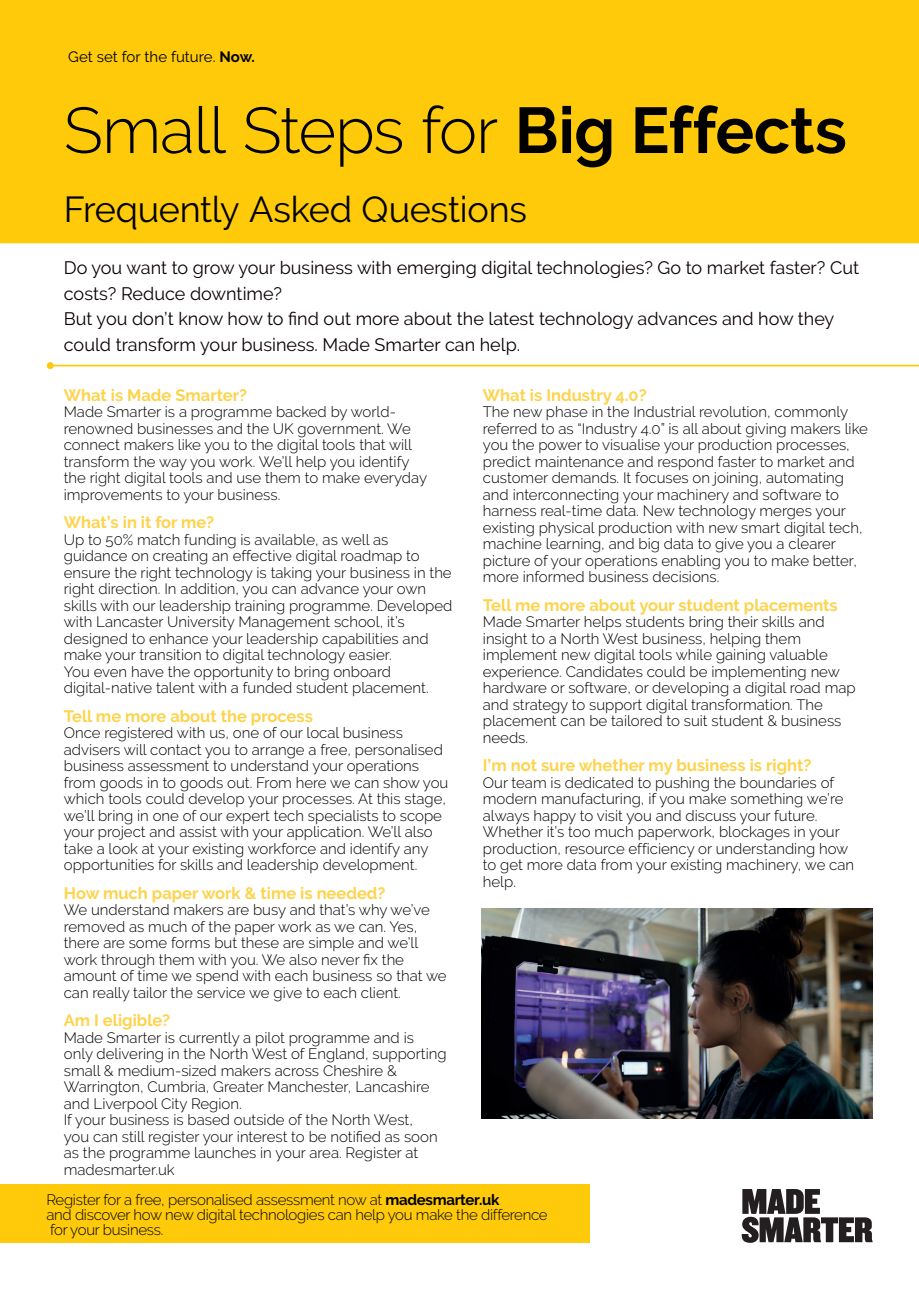
<style>
.page{position:relative;width:919px;height:1289px;background:#fff}
.page>*{position:absolute;margin:0;border:0;box-sizing:border-box;transform-origin:0 0}
.t1{font:300 64.5px "Raleway";letter-spacing:-.02em;color:#010101}
.t2{font:36px "Raleway";letter-spacing:-.01em;color:#010101}
.t3{font:18px/25.5px "Raleway";color:#0b0002}
.t4{font:700 16.5px "Raleway";color:#fed34c}
.t5{font:300 15px/16.5px "Raleway";color:#000001}
.t6{font:300 15px/15px "Raleway";letter-spacing:-.02em;color:#010101}
.t7{font:15px "Raleway";letter-spacing:.005em;color:#010101}
.s1{font-weight:700}
</style>
<div class="page">
<div style="left:0;top:0;width:918px;height:243px;background:#feca0a"></div>
<div style="left:0;top:1183px;width:590px;height:59px;background:#feca0a"></div>
<hr style="left:50px;top:365px;width:868px;height:1px;background:#feca0a">
<div style="left:47px;top:362px;width:7px;height:7px;background:#feca0a;border-radius:50%"></div>
<svg style="left:741px;top:1189px;width:131px;height:53px"></svg>
<img style="left:481px;top:908px;width:391px;height:210px">
<p class="t7" style="left:68px;top:48px;width:188px">Get set for the future. <span class="s1">Now.</span></p>
<p class="t1" style="left:64px;top:93px;width:784px">Small Steps for <span class="s1">Big Effects</span></p>
<p class="t2" style="left:64px;top:188px;width:464px">Frequently Asked Questions</p>
<p class="t3" style="left:64px;top:255px;width:796px">Do you want to grow your business with emerging digital technologies? Go to market faster? Cut costs? Reduce downtime?<br>But you don’t know how to find out more about the latest technology advances and how they could transform your business. Made Smarter can help.</p>
<p class="t4" style="left:64px;top:385px;width:185px">What is Made Smarter?</p>
<p class="t5" style="left:64px;top:403px;width:365px">Made Smarter is a programme backed by world&shy;renowned businesses and the UK government. We connect makers like you to the digital tools that will transform the way you work. We’ll help you identify the right digital tools and use them to make everyday improvements to your business.</p>
<p class="t4" style="left:64px;top:513px;width:152px">What’s in it for me?</p>
<p class="t5" style="left:64px;top:531px;width:390px">Up to 50% match funding is available, as well as guidance on creating an effective digital roadmap to ensure the right technology is taking your business in the right direction. In addition, you can advance your own skills with our leadership training programme. Developed with Lancaster University Management school, it’s designed to enhance your leadership capabilities and make your transition to digital technology easier.<br>You even have the opportunity to bring onboard digital-native talent with a funded student placement.</p>
<p class="t4" style="left:64px;top:706px;width:250px">Tell me more about the process</p>
<p class="t5" style="left:64px;top:724px;width:386px">Once registered with us, one of our local business advisers will contact you to arrange a free, personalised business assessment to understand your operations from goods in to goods out. From here we can show you which tools could develop your processes. At this stage, we’ll bring in one of our expert tech specialists to scope your project and assist with your application. We’ll also take a look at your existing workforce and identify any opportunities for skills and leadership development.</p>
<p class="t4" style="left:64px;top:883px;width:323px">How much paper work &amp; time is needed?</p>
<p class="t5" style="left:64px;top:901px;width:384px">We understand makers are busy and that’s why we’ve removed as much of the paper work as we can. Yes, there are some forms but these are simple and we’ll work through them with you. We also never fix the amount of time we spend with each business so that we can really tailor the service we give to each client.</p>
<p class="t4" style="left:64px;top:1011px;width:108px">Am I eligible?</p>
<p class="t5" style="left:64px;top:1029px;width:384px">Made Smarter is currently a pilot programme and is only delivering in the North West of England, supporting small &amp; medium-sized makers across Cheshire &amp; Warrington, Cumbria, Greater Manchester, Lancashire and Liverpool City Region.<br>If your business is based outside of the North West,<br>you can still register your interest to be notified as soon as the programme launches in your area. Register at madesmarter.uk</p>
<p class="t4" style="left:483px;top:385px;width:165px">What is Industry 4.0?</p>
<p class="t5" style="left:483px;top:403px;width:386px">The new phase in the Industrial revolution, commonly referred to as “Industry 4.0” is all about giving makers like you the power to visualise your production processes, predict maintenance and respond faster to market and customer demands. It focuses on joining, automating and interconnecting your machinery and software to harness real-time data. New technology merges your existing physical production with new smart digital tech, machine learning, and big data to give you a clearer picture of your operations enabling you to make better, more informed business decisions.</p>
<p class="t4" style="left:483px;top:595px;width:356px">Tell me more about your student placements</p>
<p class="t5" style="left:483px;top:613px;width:374px">Made Smarter helps students bring their skills and insight to a North West business, helping them implement new digital tools while gaining valuable experience. Candidates could be implementing new hardware or software, or developing a digital road map and strategy to support digital transformation. The placement can be tailored to suit student &amp; business needs.</p>
<p class="t4" style="left:483px;top:756px;width:330px">I’m not sure whether my business is right?</p>
<p class="t5" style="left:483px;top:774px;width:373px">Our team is dedicated to pushing the boundaries of modern manufacturing, if you make something we’re always happy to visit you and discuss your future.<br>Whether it’s too much paperwork, blockages in your production, resource efficiency or understanding how to get more data from your existing machinery, we can help.</p>
<p class="t6" style="left:46px;top:1192px;width:502px">Register for a free, personalised assessment now at <span class="s1">madesmarter.uk<br></span>and discover how new digital technologies can help you make the difference for your business.</p>
</div>
